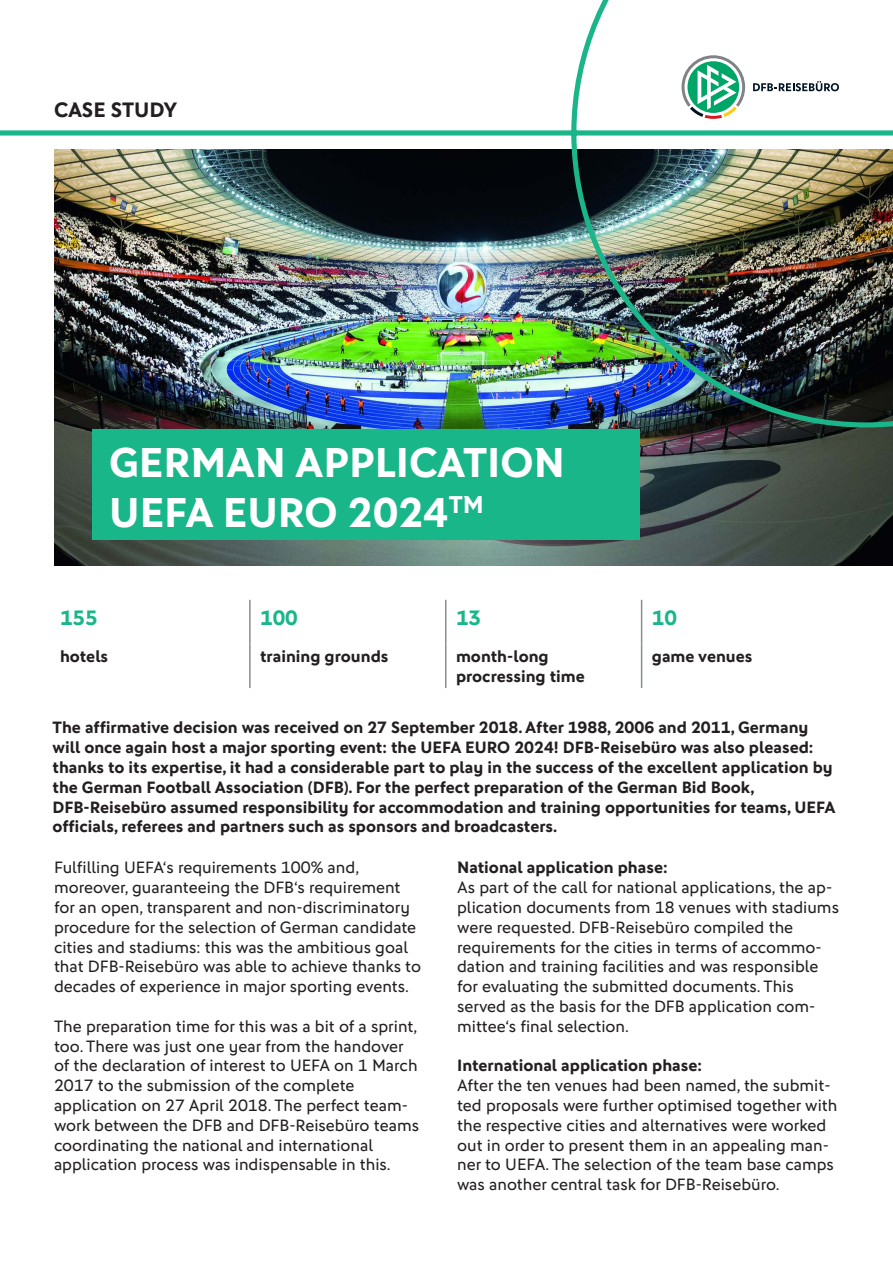
<style>
.page{position:relative;width:893px;height:1263px;background:#fff}
.page>*{position:absolute;margin:0;border:0;box-sizing:border-box;transform-origin:0 0}
.t1{font:700 42px "DFB Sans";color:#fff}
.t2{font:700 21px "DFB Sans";color:#19b68a}
.t3{font:700 21px "DFB Sans";letter-spacing:-.005em;color:#231f20}
.t4{font:16.5px/19.8px "DFB Sans";color:#231f20}
.t5{font:700 16.5px/19.8px "DFB Sans";color:#231f20}
</style>
<div class="page">
<img style="left:54px;top:553px;width:839px;height:13px">
<hr style="left:249px;top:600px;width:2px;height:43px;background:#8a8c8f">
<hr style="left:249px;top:643px;width:2px;height:45px;background:#8a8c8f">
<hr style="left:641px;top:600px;width:1px;height:43px;background:#8a8c8f">
<hr style="left:641px;top:643px;width:1px;height:45px;background:#8a8c8f">
<hr style="left:445px;top:600px;width:1px;height:43px;background:#8a8c8f">
<hr style="left:445px;top:643px;width:1px;height:45px;background:#8a8c8f">
<img style="left:0;top:0;width:893px;height:553px">
<p class="t3" style="left:54px;top:98px;width:125px">CASE STUDY</p>
<p class="t1" style="left:109px;top:437px;width:457px">GERMAN APPLICATION</p>
<p class="t1" style="left:109px;top:488px;width:376px">UEFA EURO 2024<sup>TM</sup></p>
<p class="t2" style="left:60px;top:605px;width:39px">155</p>
<p class="t2" style="left:260px;top:605px;width:39px">100</p>
<p class="t2" style="left:456px;top:605px;width:27px">13</p>
<p class="t2" style="left:652px;top:605px;width:27px">10</p>
<p class="t5" style="left:60px;top:646px;width:50px">hotels</p>
<p class="t5" style="left:260px;top:646px;width:130px">training grounds</p>
<p class="t5" style="left:456px;top:646px;width:94px">month-long</p>
<p class="t5" style="left:456px;top:666px;width:130px">procressing time</p>
<p class="t5" style="left:652px;top:646px;width:102px">game venues</p>
<p class="t5" style="left:52px;top:717px;width:782px">The affirmative decision was received on 27 September 2018. After 1988, 2006 and 2011, Germany will once again host a major sporting event: the UEFA EURO 2024! DFB-Reisebüro was also pleased: thanks to its expertise, it had a considerable part to play in the success of the excellent application by the German Football Association (DFB). For the perfect preparation of the German Bid Book,</p>
<p class="t5" style="left:52px;top:797px;width:785px">DFB-Reisebüro assumed responsibility for accommodation and training opportunities for teams, UEFA officials, referees and partners such as sponsors and broadcasters.</p>
<p class="t4" style="left:54px;top:857px;width:307px">Fulfilling UEFA‘s requirements 100% and,</p>
<p class="t4" style="left:54px;top:877px;width:369px">moreover, guaranteeing the DFB‘s requirement for an open, transparent and non-discriminatory procedure for the selection of German candidate cities and stadiums: this was the ambitious goal that DFB-Reisebüro was able to achieve thanks to decades of experience in major sporting events.</p>
<p class="t4" style="left:54px;top:1016px;width:365px">The preparation time for this was a bit of a sprint, too. There was just one year from the handover of the declaration of interest to UEFA on 1 March 2017 to the submission of the complete</p>
<p class="t4" style="left:54px;top:1095px;width:367px">application on 27 April 2018. The perfect team&shy;work between the DFB and DFB-Reisebüro teams coordinating the national and international</p>
<p class="t4" style="left:54px;top:1154px;width:338px">application process was indispensable in this.</p>
<p class="t5" style="left:457px;top:857px;width:212px">National application phase:</p>
<p class="t4" style="left:457px;top:877px;width:383px">As part of the call for national applications, the ap&shy;plication documents from 18 venues with stadiums were requested. DFB-Reisebüro compiled the</p>
<p class="t4" style="left:457px;top:937px;width:366px">requirements for the cities in terms of accommo&shy;dation and training facilities and was responsible for evaluating the submitted documents. This served as the basis for the DFB application com&shy;mittee‘s final selection.</p>
<p class="t5" style="left:457px;top:1055px;width:246px">International application phase:</p>
<p class="t4" style="left:457px;top:1075px;width:382px">After the ten venues had been named, the submit&shy;ted proposals were further optimised together with the respective cities and alternatives were worked out in order to present them in an appealing man&shy;ner to UEFA. The selection of the team base camps was another central task for DFB-Reisebüro.</p>
</div>
